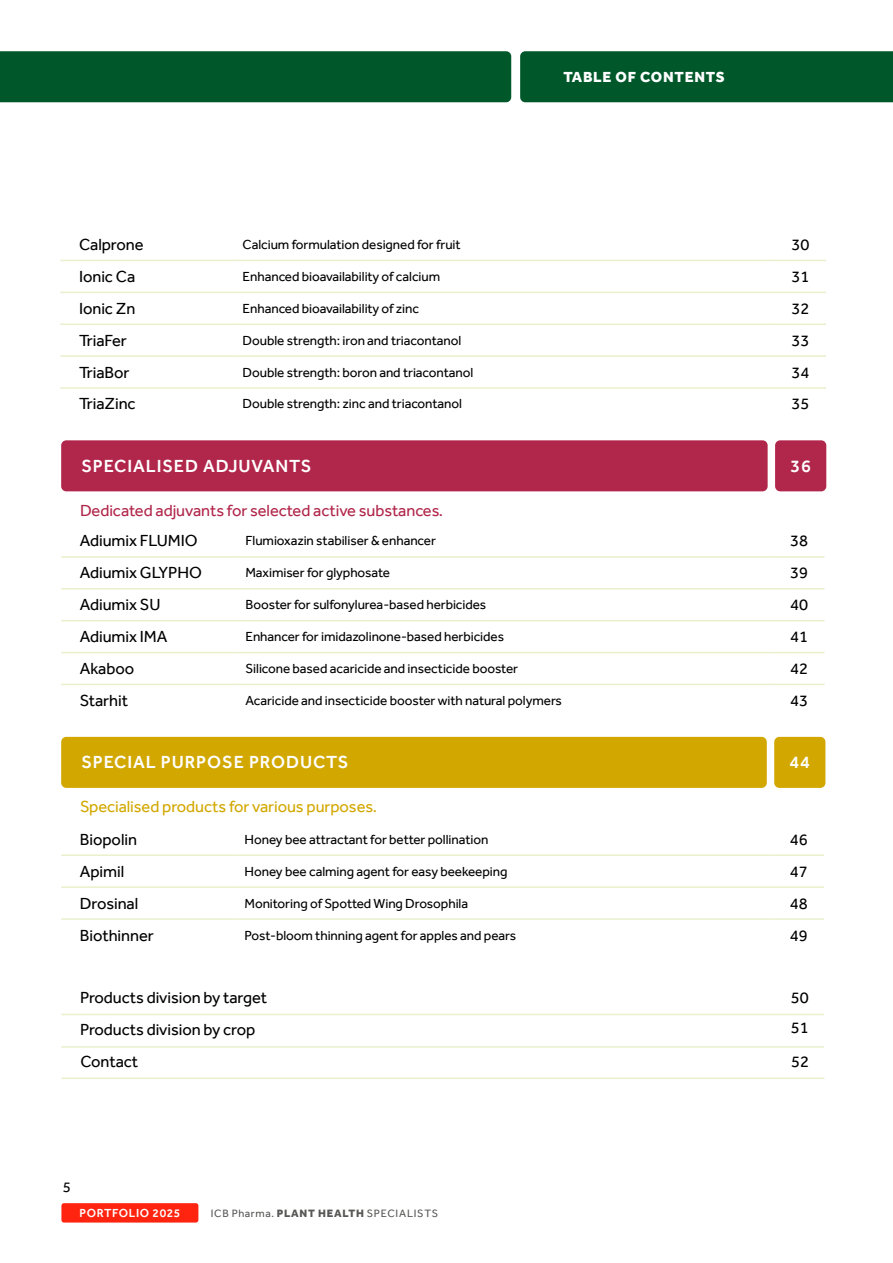
<style>
.page{position:relative;width:893px;height:1263px;background:#fff}
.page>*{position:absolute;margin:0;border:0;box-sizing:border-box;transform-origin:0 0}
.t1{font:500 18px "Effra";letter-spacing:.05em;color:#fff}
.t2{font:16.5px/31.8px "Effra";letter-spacing:-.005em;color:#000}
.t3{font:16.5px "Effra";letter-spacing:-.005em;color:#b1274b}
.t4{font:16.5px "Effra";letter-spacing:-.005em;color:#d2a800}
.t5{font:800 15px "Effra";letter-spacing:.05em;color:#fff}
.t6{font:15px "Effra";color:#000}
.t7{font:13.5px "Effra";letter-spacing:-.005em;color:#000}
.t8{font:500 12px "Effra";letter-spacing:.05em;color:#fff}
.t9{font:10.95px "Effra";letter-spacing:.065em;color:#575756}
.s1{font-weight:800}
</style>
<div class="page">
<div style="left:61px;top:1203px;width:137px;height:19px;background:#ff2410;border-radius:3px"></div>
<div style="left:61px;top:440px;width:707px;height:51px;background:#b1274b;border-radius:5px"></div>
<div style="left:775px;top:440px;width:51px;height:51px;background:#b1274b;border-radius:5px"></div>
<hr style="left:61px;top:556px;width:178px;height:2px;background:#e9f0cc">
<hr style="left:239px;top:556px;width:534px;height:2px;background:#e9f0cc">
<hr style="left:773px;top:556px;width:52px;height:2px;background:#e9f0cc">
<hr style="left:61px;top:588px;width:178px;height:1px;background:#e9f0cc">
<hr style="left:239px;top:588px;width:534px;height:1px;background:#e9f0cc">
<hr style="left:773px;top:588px;width:52px;height:1px;background:#e9f0cc">
<hr style="left:61px;top:620px;width:178px;height:1px;background:#e9f0cc">
<hr style="left:239px;top:620px;width:534px;height:1px;background:#e9f0cc">
<hr style="left:773px;top:620px;width:52px;height:1px;background:#e9f0cc">
<hr style="left:61px;top:652px;width:178px;height:1px;background:#e9f0cc">
<hr style="left:239px;top:652px;width:534px;height:1px;background:#e9f0cc">
<hr style="left:773px;top:652px;width:52px;height:1px;background:#e9f0cc">
<hr style="left:61px;top:684px;width:178px;height:1px;background:#e9f0cc">
<hr style="left:239px;top:684px;width:534px;height:1px;background:#e9f0cc">
<hr style="left:773px;top:684px;width:52px;height:1px;background:#e9f0cc">
<div style="left:61px;top:737px;width:706px;height:51px;background:#d2a800;border-radius:5px"></div>
<div style="left:774px;top:737px;width:51px;height:51px;background:#d2a800;border-radius:5px"></div>
<hr style="left:61px;top:854px;width:178px;height:2px;background:#e9f0cc">
<hr style="left:239px;top:854px;width:534px;height:2px;background:#e9f0cc">
<hr style="left:773px;top:854px;width:51px;height:2px;background:#e9f0cc">
<hr style="left:61px;top:886px;width:178px;height:2px;background:#e9f0cc">
<hr style="left:239px;top:886px;width:534px;height:2px;background:#e9f0cc">
<hr style="left:773px;top:886px;width:51px;height:2px;background:#e9f0cc">
<hr style="left:61px;top:918px;width:178px;height:2px;background:#e9f0cc">
<hr style="left:239px;top:918px;width:534px;height:2px;background:#e9f0cc">
<hr style="left:773px;top:918px;width:51px;height:2px;background:#e9f0cc">
<div style="left:0;top:51px;width:511px;height:51px;background:#00582a"></div>
<div style="left:520px;top:51px;width:373px;height:51px;background:#00582a"></div>
<hr style="left:60px;top:292px;width:177px;height:1px;background:#e9f0cc">
<hr style="left:237px;top:292px;width:538px;height:1px;background:#e9f0cc">
<hr style="left:775px;top:292px;width:51px;height:1px;background:#e9f0cc">
<hr style="left:60px;top:323px;width:177px;height:2px;background:#e9f0cc">
<hr style="left:237px;top:323px;width:538px;height:2px;background:#e9f0cc">
<hr style="left:775px;top:323px;width:51px;height:2px;background:#e9f0cc">
<hr style="left:60px;top:355px;width:177px;height:2px;background:#e9f0cc">
<hr style="left:237px;top:355px;width:538px;height:2px;background:#e9f0cc">
<hr style="left:775px;top:355px;width:51px;height:2px;background:#e9f0cc">
<hr style="left:60px;top:387px;width:177px;height:2px;background:#e9f0cc">
<hr style="left:237px;top:387px;width:538px;height:2px;background:#e9f0cc">
<hr style="left:775px;top:387px;width:51px;height:2px;background:#e9f0cc">
<hr style="left:60px;top:260px;width:177px;height:1px;background:#e9f0cc">
<hr style="left:237px;top:260px;width:538px;height:1px;background:#e9f0cc">
<hr style="left:775px;top:260px;width:51px;height:1px;background:#e9f0cc">
<hr style="left:61px;top:1014px;width:763px;height:1px;background:#e9f0cc">
<hr style="left:61px;top:1046px;width:763px;height:2px;background:#e9f0cc">
<hr style="left:61px;top:1077px;width:763px;height:2px;background:#e9f0cc">
<p class="t5" style="left:563px;top:68px;width:163px">TABLE OF CONTENTS</p>
<p class="t2" style="left:79px;top:228px;width:66px">Calprone</p>
<p class="t7" style="left:243px;top:236px;width:220px">Calcium formulation designed for fruit</p>
<p class="t2" style="left:792px;top:228px;width:19px">30</p>
<p class="t2" style="left:79px;top:260px;width:58px">Ionic Ca</p>
<p class="t7" style="left:243px;top:268px;width:199px">Enhanced bioavailability of calcium</p>
<p class="t2" style="left:792px;top:260px;width:19px">31</p>
<p class="t2" style="left:79px;top:292px;width:58px">Ionic Zn</p>
<p class="t7" style="left:243px;top:300px;width:178px">Enhanced bioavailability of zinc</p>
<p class="t2" style="left:792px;top:292px;width:19px">32</p>
<p class="t2" style="left:79px;top:324px;width:49px">TriaFer</p>
<p class="t7" style="left:243px;top:332px;width:220px">Double strength: iron and triacontanol</p>
<p class="t2" style="left:792px;top:324px;width:19px">33</p>
<p class="t2" style="left:79px;top:356px;width:52px">TriaBor</p>
<p class="t7" style="left:243px;top:364px;width:232px">Double strength: boron and triacontanol</p>
<p class="t2" style="left:792px;top:356px;width:19px">34</p>
<p class="t2" style="left:79px;top:388px;width:58px">TriaZinc</p>
<p class="t7" style="left:243px;top:396px;width:221px">Double strength: zinc and triacontanol</p>
<p class="t2" style="left:792px;top:388px;width:19px">35</p>
<h1 class="t1" style="left:81px;top:455px;width:232px">SPECIALISED ADJUVANTS</h1>
<h1 class="t1" style="left:790px;top:455px;width:22px">36</h1>
<p class="t3" style="left:80px;top:500px;width:365px">Dedicated adjuvants for selected active substances.</p>
<p class="t2" style="left:80px;top:525px;width:119px">Adiumix FLUMIO</p>
<p class="t7" style="left:245px;top:533px;width:192px">Flumioxazin stabiliser &amp; enhancer</p>
<p class="t2" style="left:790px;top:525px;width:19px">38</p>
<p class="t2" style="left:80px;top:557px;width:124px">Adiumix GLYPHO</p>
<p class="t7" style="left:245px;top:565px;width:146px">Maximiser for glyphosate</p>
<p class="t2" style="left:790px;top:557px;width:19px">39</p>
<p class="t2" style="left:80px;top:589px;width:82px">Adiumix SU</p>
<p class="t7" style="left:245px;top:597px;width:242px">Booster for sulfonylurea-based herbicides</p>
<p class="t2" style="left:790px;top:589px;width:19px">40</p>
<p class="t2" style="left:80px;top:620px;width:89px">Adiumix IMA</p>
<p class="t7" style="left:245px;top:628px;width:260px">Enhancer for imidazolinone-based herbicides</p>
<p class="t2" style="left:790px;top:620px;width:19px">41</p>
<p class="t2" style="left:80px;top:652px;width:56px">Akaboo</p>
<p class="t7" style="left:245px;top:660px;width:274px">Silicone based acaricide and insecticide booster</p>
<p class="t2" style="left:790px;top:652px;width:19px">42</p>
<p class="t2" style="left:80px;top:684px;width:50px">Starhit</p>
<p class="t7" style="left:245px;top:692px;width:318px">Acaricide and insecticide booster with natural polymers</p>
<p class="t2" style="left:790px;top:684px;width:19px">43</p>
<h1 class="t1" style="left:81px;top:752px;width:269px">SPECIAL PURPOSE PRODUCTS</h1>
<h1 class="t1" style="left:790px;top:752px;width:22px">44</h1>
<p class="t4" style="left:80px;top:797px;width:298px">Specialised products for various purposes.</p>
<p class="t2" style="left:80px;top:823px;width:59px">Biopolin</p>
<p class="t7" style="left:245px;top:831px;width:245px">Honey bee attractant for better pollination</p>
<p class="t2" style="left:790px;top:823px;width:19px">46</p>
<p class="t2" style="left:80px;top:855px;width:46px">Apimil</p>
<p class="t7" style="left:245px;top:863px;width:264px">Honey bee calming agent for easy beekeeping</p>
<p class="t2" style="left:790px;top:855px;width:19px">47</p>
<p class="t2" style="left:80px;top:887px;width:60px">Drosinal</p>
<p class="t7" style="left:245px;top:895px;width:225px">Monitoring of Spotted Wing Drosophila</p>
<p class="t2" style="left:790px;top:887px;width:19px">48</p>
<p class="t2" style="left:80px;top:919px;width:75px">Biothinner</p>
<p class="t7" style="left:245px;top:927px;width:273px">Post-bloom thinning agent for apples and pears</p>
<p class="t2" style="left:790px;top:919px;width:19px">49</p>
<p class="t2" style="left:80px;top:981px;width:188px">Products division by target<br>Products division by crop<br>Contact</p>
<p class="t2" style="left:791px;top:982px;width:19px;line-height:30.6px">50<br>51</p>
<p class="t2" style="left:791px;top:1045px;width:19px">52</p>
<p class="t6" style="left:63px;top:1178px;width:10px">5</p>
<p class="t8" style="left:80px;top:1206px;width:102px">PORTFOLIO 2025</p>
<p class="t9" style="left:211px;top:1207px;width:229px">ICB Pharma. <span class="s1">PLANT HEALTH</span> SPECIALISTS</p>
</div>
